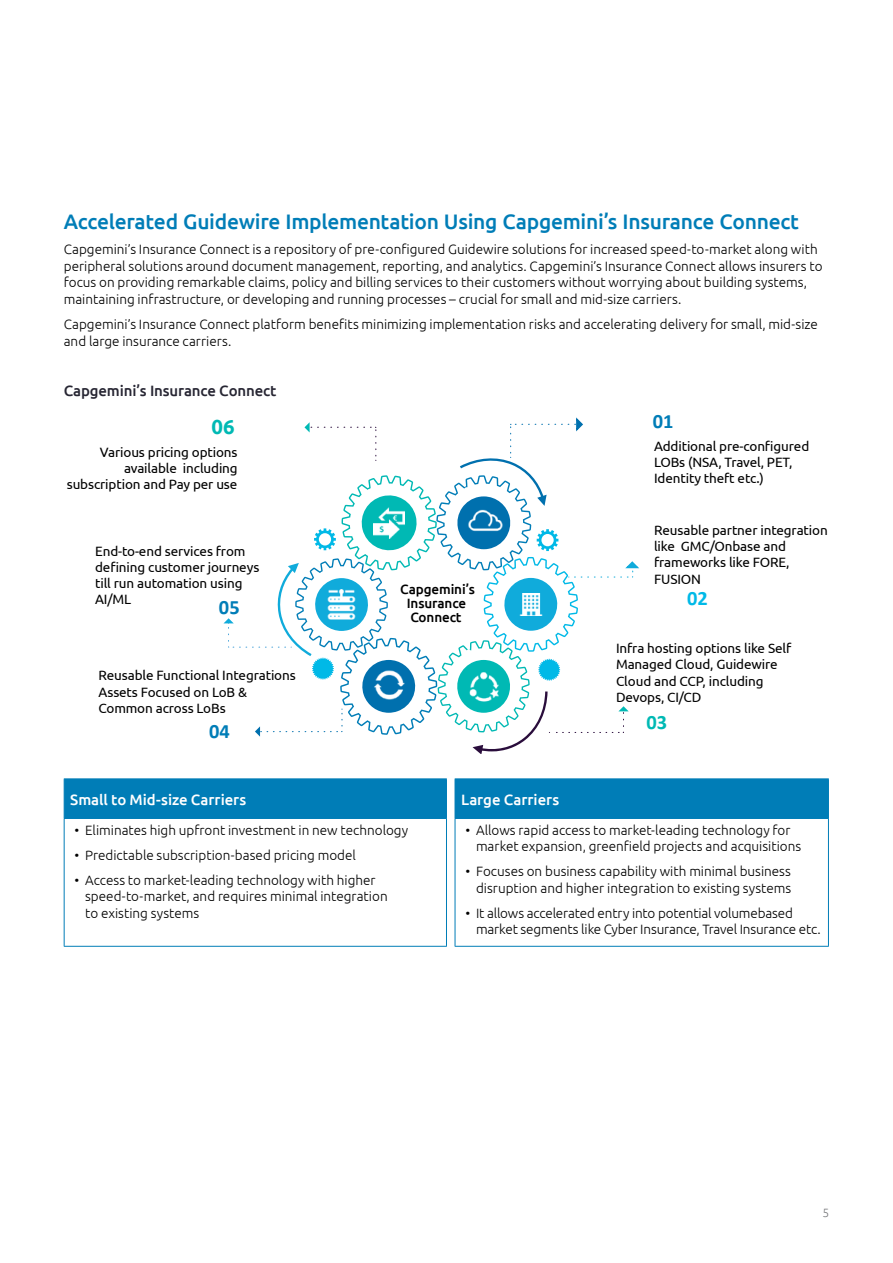
<style>
.page{position:relative;width:893px;height:1263px;background:#fff}
.page>*{position:absolute;margin:0;border:0;box-sizing:border-box;transform-origin:0 0}
.t1{font:500 21px "Ubuntu";letter-spacing:-.015em;color:#007db7}
.t2{font:700 20.4px "Calibri";color:#007db7}
.t3{font:700 20.4px "Calibri";color:#00b9e7}
.t4{font:700 20.4px "Calibri";color:#00b9b4}
.t5{font:700 20.4px "Ubuntu";color:#00b9b4}
.t6{font:500 15px "Ubuntu";letter-spacing:-.005em;color:#fff}
.t7{font:500 15px "Ubuntu";letter-spacing:-.01em;color:#272633}
.t8{font:300 13.5px/16.5px "Ubuntu";color:#000}
.t9{font:13.5px/16.4px "Ubuntu";letter-spacing:-.01em;color:#000}
.t10{font:500 13.5px/13.8px "Ubuntu";letter-spacing:-.01em;color:#000;text-align:center}
.t11{font:300 12px "Ubuntu";color:#77787b}
</style>
<div class="page">
<div style="left:65px;top:779px;width:763px;height:39px;background:#007db7"></div>
<hr style="left:64px;top:778px;width:383px;height:1px;background:#007db7">
<hr style="left:64px;top:779px;width:1px;height:39px;background:#007db7">
<hr style="left:446px;top:779px;width:1px;height:39px;background:#007db7">
<hr style="left:455px;top:778px;width:374px;height:1px;background:#007db7">
<hr style="left:455px;top:779px;width:1px;height:39px;background:#007db7">
<hr style="left:828px;top:779px;width:1px;height:39px;background:#007db7">
<hr style="left:64px;top:818px;width:383px;height:1px;background:#007db7">
<hr style="left:64px;top:819px;width:1px;height:127px;background:#007db7">
<hr style="left:446px;top:819px;width:1px;height:127px;background:#007db7">
<hr style="left:455px;top:818px;width:374px;height:1px;background:#007db7">
<hr style="left:455px;top:819px;width:1px;height:127px;background:#007db7">
<hr style="left:828px;top:819px;width:1px;height:127px;background:#007db7">
<hr style="left:64px;top:946px;width:383px;height:1px;background:#007db7">
<hr style="left:455px;top:946px;width:374px;height:1px;background:#007db7">
<svg style="left:223px;top:417px;width:416px;height:336px"></svg>
<img style="left:455px;top:494px;width:64px;height:52px">
<img style="left:520px;top:593px;width:22px;height:22px">
<img style="left:465px;top:670px;width:38px;height:33px">
<img style="left:370px;top:670px;width:38px;height:33px">
<img style="left:374px;top:507px;width:31px;height:31px">
<img style="left:324px;top:589px;width:35px;height:30px">
<h1 class="t1" style="left:64px;top:208px;width:737px">Accelerated Guidewire Implementation Using Capgemini’s Insurance Connect</h1>
<p class="t8" style="left:64px;top:241px;width:760px">Capgemini’s Insurance Connect is a repository of pre-configured Guidewire solutions for increased speed-to-market along with peripheral solutions around document management, reporting, and analytics. Capgemini’s Insurance Connect allows insurers to focus on providing remarkable claims, policy and billing services to their customers without worrying about building systems, maintaining infrastructure, or developing and running processes – crucial for small and mid-size carriers.</p>
<p class="t8" style="left:64px;top:316px;width:756px">Capgemini’s Insurance Connect platform benefits minimizing implementation risks and accelerating delivery for small, mid-size and large insurance carriers.</p>
<p class="t7" style="left:64px;top:381px;width:214px">Capgemini’s Insurance Connect</p>
<h2 class="t5" style="left:212px;top:415px;width:24px">06</h2>
<h2 class="t2" style="left:653px;top:407px;width:22px">01</h2>
<p class="t9" style="left:654px;top:437px;width:157px">Additional pre-configured<br>LOBs (NSA, Travel, PET,<br>Identity theft etc.)</p>
<p class="t9" style="left:654px;top:521px;width:175px">Reusable partner integration like GMC/Onbase and frameworks like FORE,<br>FUSION</p>
<p class="t9" style="left:67px;top:443px;width:172px;text-align:right">Various pricing options available including subscription and Pay per use</p>
<p class="t9" style="left:95px;top:542px;width:166px">End-to-end services from defining customer journeys till run automation using<br>AI/ML</p>
<p class="t10" style="left:400px;top:582px;width:76px">Capgemini’s<br>Insurance<br>Connect</p>
<h2 class="t3" style="left:687px;top:583px;width:22px">02</h2>
<h2 class="t2" style="left:219px;top:593px;width:22px">05</h2>
<p class="t9" style="left:98px;top:667px;width:199px">Reusable Functional Integrations<br>Assets Focused on LoB &amp;<br>Common across LoBs</p>
<h2 class="t2" style="left:209px;top:717px;width:22px">04</h2>
<p class="t9" style="left:616px;top:640px;width:177px">Infra hosting options like Self<br>Managed Cloud, Guidewire<br>Cloud and CCP, including<br>Devops, CI/CD</p>
<h2 class="t4" style="left:646px;top:708px;width:22px">03</h2>
<p class="t6" style="left:70px;top:790px;width:178px">Small to Mid-size Carriers</p>
<p class="t6" style="left:461px;top:790px;width:100px">Large Carriers</p>
<p class="t8" style="left:75px;top:821px;width:335px">• Eliminates high upfront investment in new technology</p>
<p class="t8" style="left:75px;top:846px;width:283px">• Predictable subscription-based pricing model</p>
<p class="t8" style="left:85px;top:871px;width:304px;text-indent:-11px">• Access to market-leading technology with higher speed-to-market, and requires minimal integration to existing systems</p>
<p class="t8" style="left:476px;top:821px;width:327px;text-indent:-11px">• Allows rapid access to market-leading technology for market expansion, greenfield projects and acquisitions</p>
<p class="t8" style="left:465px;top:863px;width:327px;text-align:right">• Focuses on business capability with minimal business disruption and higher integration to existing systems</p>
<p class="t8" style="left:476px;top:904px;width:346px;text-indent:-11px">• It allows accelerated entry into potential volumebased market segments like Cyber Insurance, Travel Insurance etc.</p>
<p class="t11" style="left:822px;top:1205px;width:8px">5</p>
</div>
